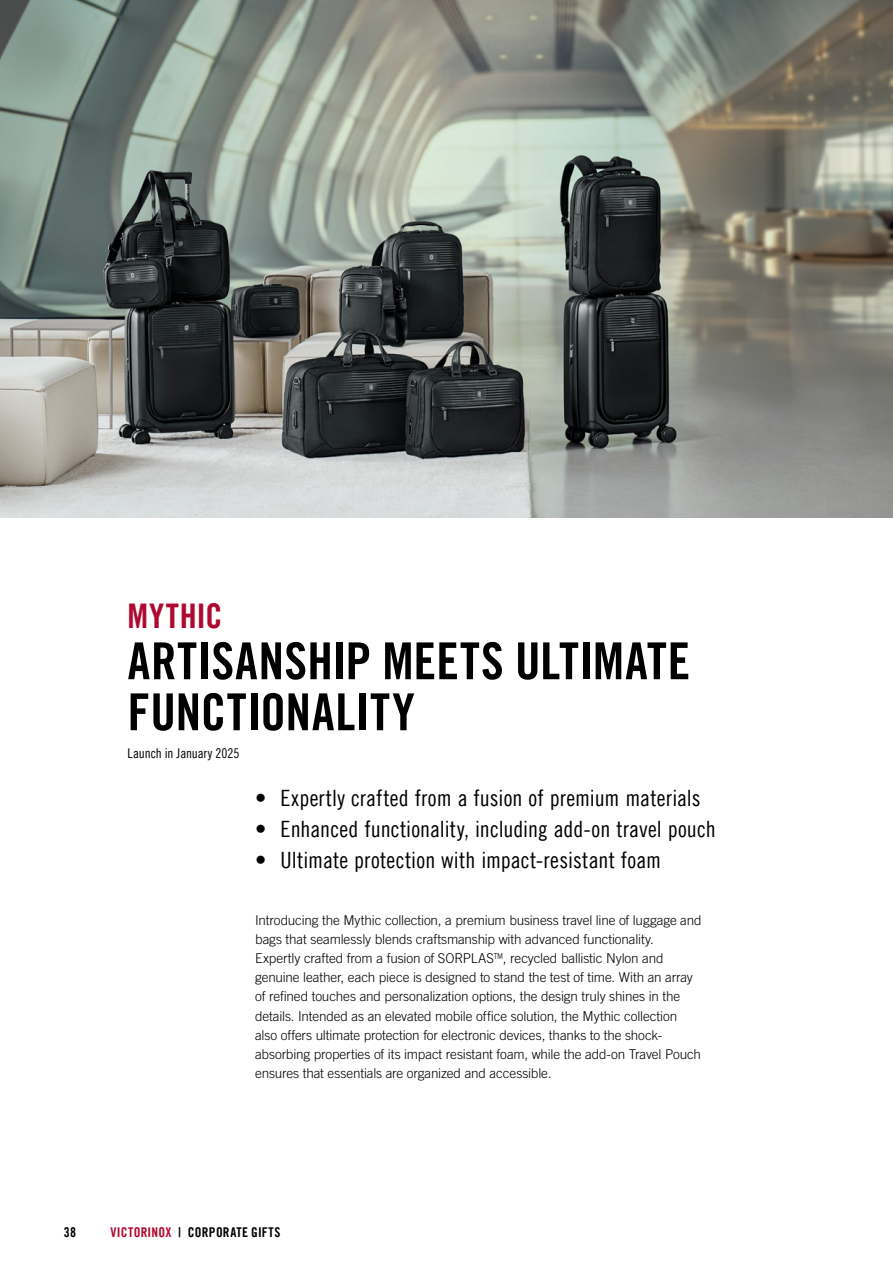
<style>
.page{position:relative;width:893px;height:1263px;background:#fff}
.page>*{position:absolute;margin:0;border:0;box-sizing:border-box;transform-origin:0 0}
.t1{font:51px/51px "Trade Gothic LT Com Bd Cn 20";letter-spacing:.005em;color:#000}
.t2{font:34.05px "Trade Gothic LT Com Bd Cn 20";letter-spacing:.02em;color:#b00930}
.t3{font:22.5px "Trade Gothic LT Com Cn 18";letter-spacing:.005em;color:#000}
.t4{font:300 13.5px/19.2px "Trade Gothic LT Com";letter-spacing:-.01em;color:#000}
.t5{font:13.5px "Trade Gothic LT Com Bd Cn 20";letter-spacing:.015em;color:#000}
.t6{font:13.5px "Trade Gothic LT Com Cn 18";letter-spacing:-.01em;color:#000}
.s1{color:#b00930}
</style>
<div class="page">
<img style="left:0;top:0;width:892px;height:517px">
<h2 class="t2" style="left:128px;top:595px;width:96px">MYTHIC</h2>
<h1 class="t1" style="left:128px;top:635px;width:564px">ARTISANSHIP MEETS ULTIMATE<br>FUNCTIONALITY</h1>
<p class="t6" style="left:128px;top:745px;width:113px">Launch in January 2025</p>
<h3 class="t3" style="left:255px;top:785px;width:447px">• Expertly crafted from a fusion of premium materials</h3>
<h3 class="t3" style="left:255px;top:816px;width:462px">• Enhanced functionality, including add-on travel pouch</h3>
<h3 class="t3" style="left:255px;top:847px;width:407px">• Ultimate protection with impact-resistant foam</h3>
<p class="t4" style="left:255px;top:910px;width:448px">Introducing the Mythic collection, a premium business travel line of luggage and bags that seamlessly blends craftsmanship with advanced functionality.<br>Expertly crafted from a fusion of SORPLAS™, recycled ballistic Nylon and genuine leather, each piece is designed to stand the test of time. With an array of refined touches and personalization options, the design truly shines in the details. Intended as an elevated mobile office solution, the Mythic collection also offers ultimate protection for electronic devices, thanks to the shock&shy;absorbing properties of its impact resistant foam, while the add-on Travel Pouch ensures that essentials are organized and accessible.</p>
<p class="t5" style="left:64px;top:1224px;width:14px">38</p>
<p class="t5" style="left:111px;top:1224px;width:171px"><span class="s1">VICTORINOX</span> | CORPORATE GIFTS</p>
</div>
